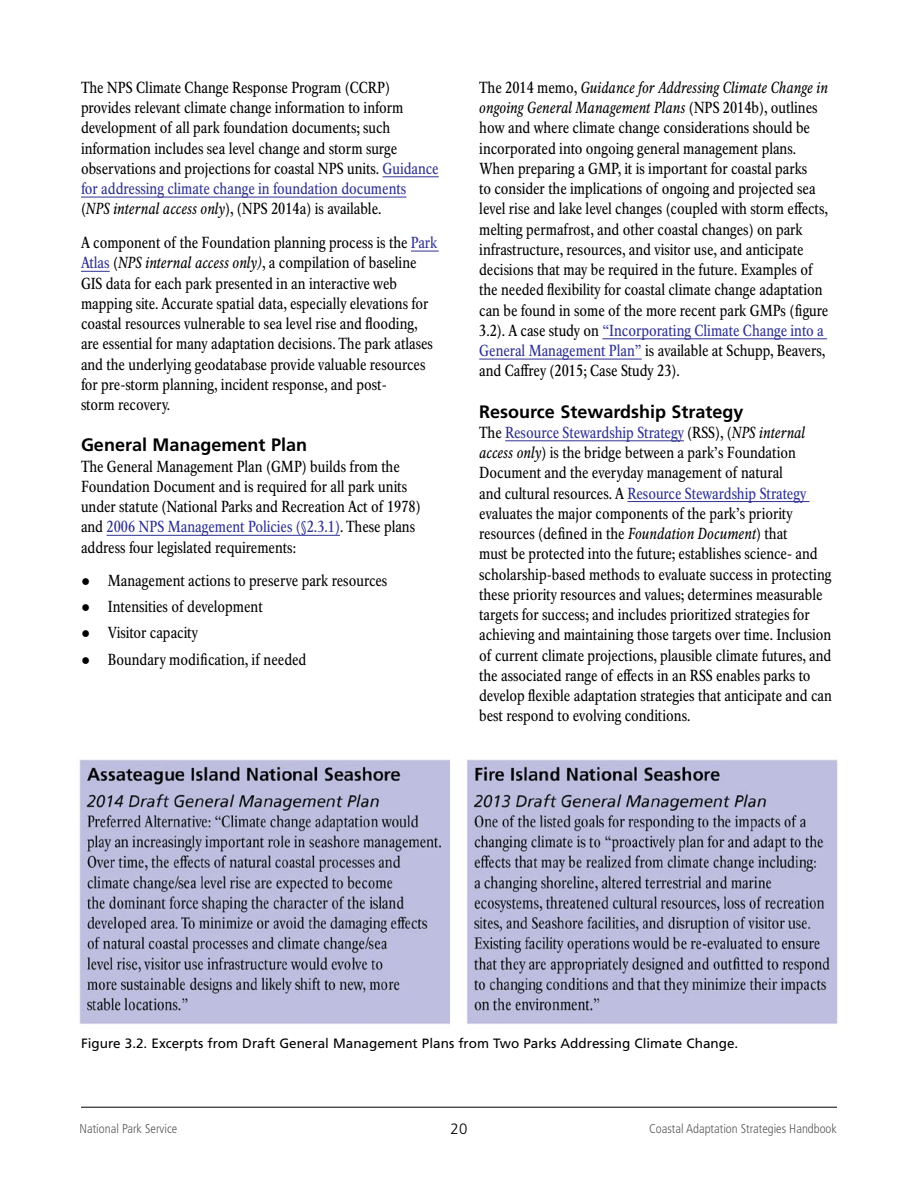
<style>
.page{position:relative;width:918px;height:1188px;background:#fff}
.page>*{position:absolute;margin:0;border:0;box-sizing:border-box;transform-origin:0 0}
.Heading_2{font:700 18px "Frutiger LT Std";color:#000}
.t1{font:15.75px/20.2px "NPS Rawlinson OT Cond";color:#000}
.t2{font:300 15px "Frutiger LT Std";color:#000}
.t3{font:13.5px "Frutiger LT Std";color:#000}
.t4{font:300 condensed 12.75px "Frutiger LT Std";color:#58595b}
.s1{color:#2e3092}
.s2{font-style:italic}
.s3{font-family:"Arial"}
</style>
<div class="page">
<hr style="left:81px;top:1107px;width:756px;height:1px;background:#000">
<hr style="left:383px;top:176px;width:56px;height:1px;background:#2e3092">
<hr style="left:81px;top:197px;width:325px;height:1px;background:#2e3092">
<svg style="left:411px;top:251px;width:28px;height:1px"></svg>
<svg style="left:81px;top:271px;width:29px;height:1px"></svg>
<hr style="left:107px;top:535px;width:233px;height:1px;background:#2e3092">
<hr style="left:602px;top:338px;width:225px;height:1px;background:#2e3092">
<hr style="left:479px;top:359px;width:163px;height:1px;background:#2e3092">
<hr style="left:505px;top:440px;width:179px;height:1px;background:#2e3092">
<hr style="left:628px;top:501px;width:182px;height:1px;background:#2e3092">
<img style="left:79px;top:759px;width:759px;height:265px">
<p class="t1" style="left:81px;top:77px;width:359px">The NPS Climate Change Response Program (CCRP) provides relevant climate change information to inform development of all park foundation documents; such information includes sea level change and storm surge observations and projections for coastal NPS units. <span class="s1">Guidance for addressing climate change in foundation documents </span>(<span class="s2">NPS internal access only</span>), (NPS 2014a) is available.</p>
<p class="t1" style="left:81px;top:233px;width:358px">A component of the Foundation planning process is the <span class="s1">Park Atlas</span> (<span class="s2">NPS internal access only)</span>, a compilation of baseline GIS data for each park presented in an interactive web mapping site. Accurate spatial data, especially elevations for coastal resources vulnerable to sea level rise and flooding, are essential for many adaptation decisions. The park atlases and the underlying geodatabase provide valuable resources for pre-storm planning, incident response, and post-<br>storm recovery.</p>
<h2 class="Heading_2" style="left:81px;top:434px;width:228px">General Management Plan</h2>
<p class="t1" style="left:81px;top:456px;width:341px">The General Management Plan (GMP) builds from the Foundation Document and is required for all park units under statute (National Parks and Recreation Act of 1978) and <span class="s1">2006 NPS Management Policies (§2.3.1)</span>. These plans address four legislated requirements:</p>
<p class="t1" style="left:81px;top:570px;width:308px"><span class="s3">●</span> Management actions to preserve park resources</p>
<p class="t1" style="left:81px;top:596px;width:183px"><span class="s3">●</span> Intensities of development</p>
<p class="t1" style="left:81px;top:623px;width:119px"><span class="s3">●</span> Visitor capacity</p>
<p class="t1" style="left:81px;top:650px;width:227px"><span class="s3">●</span> Boundary modification, if needed</p>
<p class="t1" style="left:479px;top:77px;width:351px">The 2014 memo, <span class="s2">Guidance for Addressing Climate Change in ongoing General Management Plans</span> (NPS 2014b), outlines how and where climate change considerations should be incorporated into ongoing general management plans.<br>When preparing a GMP, it is important for coastal parks<br>to consider the implications of ongoing and projected sea level rise and lake level changes (coupled with storm effects, melting permafrost, and other coastal changes) on park infrastructure, resources, and visitor use, and anticipate decisions that may be required in the future. Examples of the needed flexibility for coastal climate change adaptation can be found in some of the more recent park GMPs (figure 3.2). A case study on <span class="s1">“Incorporating Climate Change into a General Management Plan”</span> is available at Schupp, Beavers, and Caffrey (2015; Case Study 23).</p>
<h2 class="Heading_2" style="left:479px;top:401px;width:266px">Resource Stewardship Strategy</h2>
<p class="t1" style="left:479px;top:422px;width:354px">The <span class="s1">Resource Stewardship Strategy</span> (RSS), (<span class="s2">NPS internal access only</span>) is the bridge between a park’s Foundation Document and the everyday management of natural<br>and cultural resources. A <span class="s1">Resource Stewardship Strategy </span>evaluates the major components of the park’s priority resources (defined in the <span class="s2">Foundation Document</span>) that<br>must be protected into the future; establishes science- and scholarship-based methods to evaluate success in protecting these priority resources and values; determines measurable targets for success; and includes prioritized strategies for achieving and maintaining those targets over time. Inclusion of current climate projections, plausible climate futures, and the associated range of effects in an RSS enables parks to develop flexible adaptation strategies that anticipate and can best respond to evolving conditions.</p>
<p class="t3" style="left:81px;top:1035px;width:659px">Figure 3.2. Excerpts from Draft General Management Plans from Two Parks Addressing Climate Change.</p>
<p class="t4" style="left:80px;top:1121px;width:99px">National Park Service</p>
<p class="t2" style="left:451px;top:1121px;width:18px">20</p>
<p class="t4" style="left:649px;top:1121px;width:189px">Coastal Adaptation Strategies Handbook</p>
</div>
